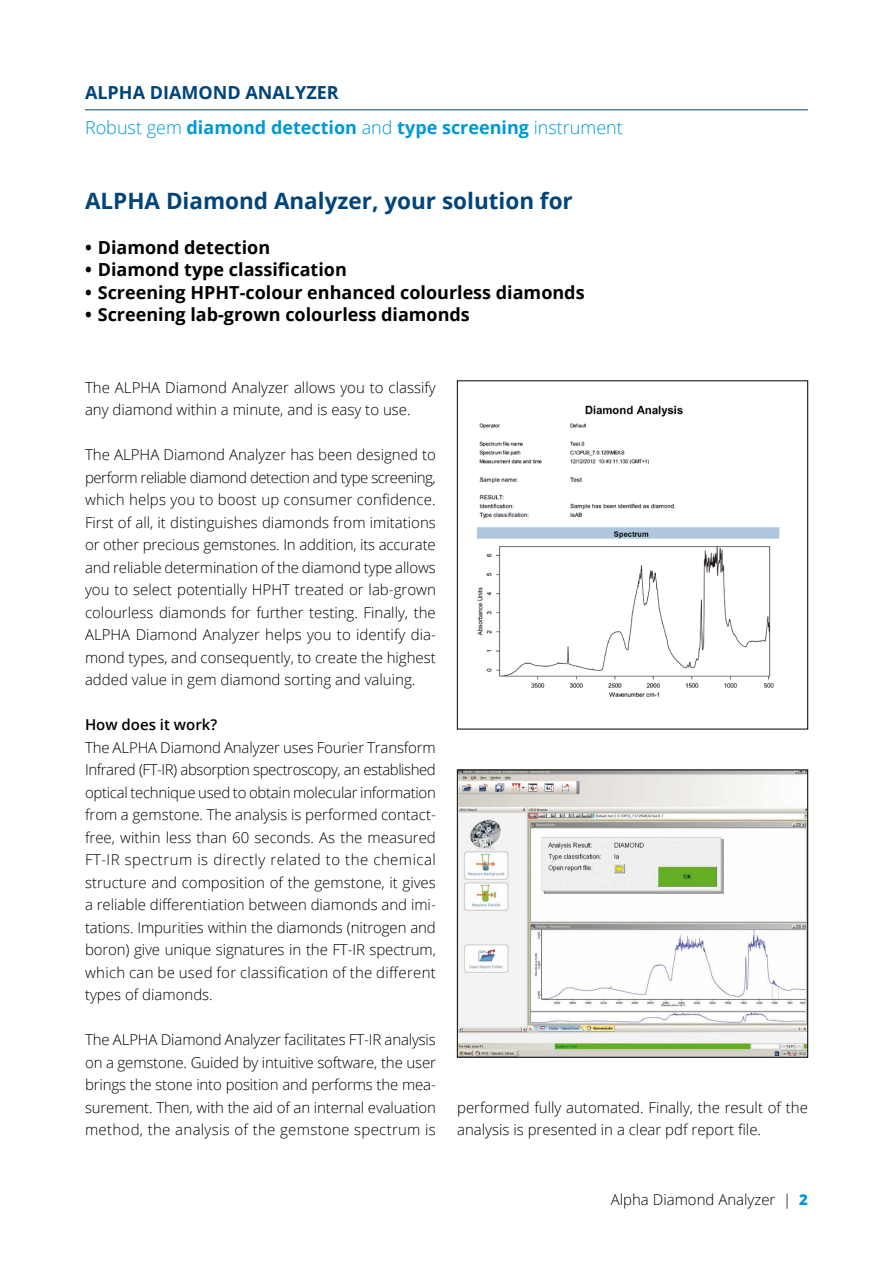
<style>
.page{position:relative;width:893px;height:1263px;background:#fff}
.page>*{position:absolute;margin:0;border:0;box-sizing:border-box;transform-origin:0 0}
.t1{font:700 22.5px "Open Sans";color:#00447a}
.t2{font:700 18px "Open Sans";color:#000}
.t3{font:700 18px/35.5px "Open Sans";color:#0098d4}
.t4{font:300 15px/22.5px "Open Sans";color:#000;text-align:justify}
.t5{font:600 15px "Open Sans";color:#000}
.s1{color:#00447a}
.s2{font-weight:300}
.s3{font-weight:800;color:#0098d4}
</style>
<div class="page">
<hr style="left:85px;top:109px;width:723px;height:1px;background:#00447a">
<img style="left:459px;top:772px;width:347px;height:283px">
<div style="left:457px;top:770px;width:351px;height:287px;border:1px solid #000"></div>
<img style="left:477px;top:405px;width:303px;height:292px">
<div style="left:457px;top:381px;width:351px;height:348px;border:1px solid #000"></div>
<p class="t3" style="left:85px;top:74px;width:539px"><span class="s1">ALPHA DIAMOND ANALYZER<br></span><span class="s2">Robust gem</span> diamond detection <span class="s2">and</span> type screening <span class="s2">instrument</span></p>
<h1 class="t1" style="left:85px;top:185px;width:489px">ALPHA Diamond Analyzer, your solution for</h1>
<p class="t2" style="left:85px;top:234px;width:187px">• Diamond detection</p>
<p class="t2" style="left:85px;top:257px;width:263px">• Diamond type classification</p>
<p class="t2" style="left:85px;top:279px;width:501px">• Screening HPHT-colour enhanced colourless diamonds</p>
<p class="t2" style="left:85px;top:302px;width:386px">• Screening lab-grown colourless diamonds</p>
<p class="t4" style="left:85px;top:376px;width:352px">The ALPHA Diamond Analyzer allows you to classify any diamond within a minute, and is easy to use.</p>
<p class="t4" style="left:85px;top:443px;width:352px">The ALPHA Diamond Analyzer has been designed to perform reliable diamond detection and type screening, which helps you to boost up consumer confidence.<br>First of all, it distinguishes diamonds from imitations or other precious gemstones. In addition, its accurate and reliable determination of the diamond type allows you to select potentially HPHT treated or lab-grown colourless diamonds for further testing. Finally, the ALPHA Diamond Analyzer helps you to identify dia&shy;mond types, and consequently, to create the highest added value in gem diamond sorting and valuing.</p>
<p class="t5" style="left:85px;top:715px;width:134px">How does it work?</p>
<p class="t4" style="left:85px;top:736px;width:352px">The ALPHA Diamond Analyzer uses Fourier Transform Infrared (FT-IR) absorption spectroscopy, an established optical technique used to obtain molecular information from a gemstone. The analysis is performed contact&shy;free, within less than 60 seconds. As the measured FT-IR spectrum is directly related to the chemical structure and composition of the gemstone, it gives a reliable differentiation between diamonds and imi&shy;tations. Impurities within the diamonds (nitrogen and boron) give unique signatures in the FT-IR spectrum, which can be used for classification of the different types of diamonds.</p>
<p class="t4" style="left:85px;top:1028px;width:352px">The ALPHA Diamond Analyzer facilitates FT-IR analysis on a gemstone. Guided by intuitive software, the user brings the stone into position and performs the mea&shy;surement. Then, with the aid of an internal evaluation method, the analysis of the gemstone spectrum is</p>
<p class="t4" style="left:457px;top:1096px;width:352px">performed fully automated. Finally, the result of the analysis is presented in a clear pdf report file.</p>
<p class="t4" style="left:611px;top:1188px;width:199px">Alpha Diamond Analyzer | <span class="s3">2</span></p>
</div>
